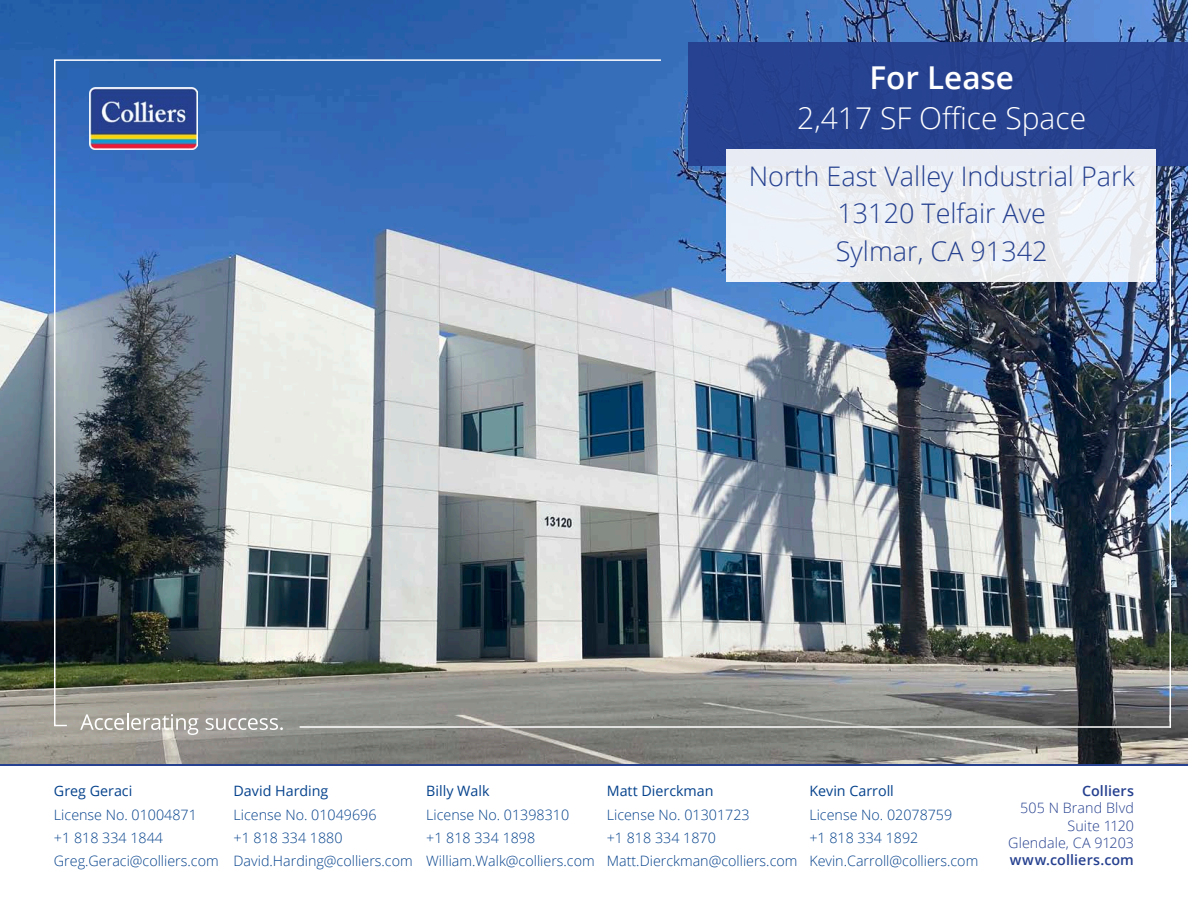
<style>
.page{position:relative;width:1188px;height:918px;background:#fff}
.page>*{position:absolute;margin:0;border:0;box-sizing:border-box;transform-origin:0 0}
.t1{font:600 31.5px "Open Sans";color:#fff}
.t2{font:300 30px "Open Sans";color:#fff}
.t3{font:300 27px "Open Sans";color:#25408f}
.t4{font:300 14.25px "Open Sans";color:#05428c}
.t5{font:14.25px "Open Sans";color:#05428c}
.t6{font:300 14.25px "Open Sans";letter-spacing:.005em;color:#25408f}
.t7{font:600 14.25px "Open Sans";letter-spacing:.01em;color:#25408f}
</style>
<div class="page">
<img style="left:0;top:0;width:1188px;height:764px">
<hr style="left:300px;top:726px;width:871px;height:2px;background:#fff">
<svg style="left:80px;top:713px;width:118px;height:22px;background:#b7b3ac"></svg>
<svg style="left:206px;top:718px;width:77px;height:12px"></svg>
<svg style="left:53px;top:679px;width:15px;height:48px"></svg>
<hr style="left:0;top:764px;width:1188px;height:2px;background:#25408f">
<div style="left:688px;top:42px;width:500px;height:123px;background:#25408f"></div>
<div style="left:726px;top:149px;width:429px;height:133px;background:#ebeef3"></div>
<img style="left:53px;top:59px;width:609px;height:620px">
<hr style="left:1170px;top:178px;width:1px;height:543px;background:#fff">
<p class="t1" style="left:869px;top:56px;width:146px">For Lease</p>
<p class="t2" style="left:797px;top:98px;width:291px">2,417 SF Office Space</p>
<p class="t3" style="left:749px;top:158px;width:388px">North East Valley Industrial Park</p>
<p class="t3" style="left:837px;top:195px;width:210px">13120 Telfair Ave</p>
<p class="t3" style="left:836px;top:233px;width:213px">Sylmar, CA 91342</p>
<p class="t5" style="left:54px;top:781px;width:80px">Greg Geraci</p>
<p class="t4" style="left:54px;top:805px;width:144px">License No. 01004871</p>
<p class="t4" style="left:54px;top:828px;width:111px">+1 818 334 1844</p>
<p class="t4" style="left:54px;top:851px;width:166px">Greg.Geraci@colliers.com</p>
<p class="t5" style="left:234px;top:781px;width:96px">David Harding</p>
<p class="t4" style="left:234px;top:805px;width:144px">License No. 01049696</p>
<p class="t4" style="left:234px;top:828px;width:111px">+1 818 334 1880</p>
<p class="t4" style="left:234px;top:851px;width:181px">David.Harding@colliers.com</p>
<p class="t5" style="left:426px;top:781px;width:65px">Billy Walk</p>
<p class="t4" style="left:426px;top:805px;width:144px">License No. 01398310</p>
<p class="t4" style="left:426px;top:828px;width:111px">+1 818 334 1898</p>
<p class="t4" style="left:426px;top:851px;width:170px">William.Walk@colliers.com</p>
<p class="t5" style="left:607px;top:781px;width:108px">Matt Dierckman</p>
<p class="t4" style="left:607px;top:805px;width:144px">License No. 01301723</p>
<p class="t4" style="left:607px;top:828px;width:111px">+1 818 334 1870</p>
<p class="t4" style="left:607px;top:851px;width:192px">Matt.Dierckman@colliers.com</p>
<p class="t5" style="left:809px;top:781px;width:86px">Kevin Carroll</p>
<p class="t4" style="left:809px;top:805px;width:144px">License No. 02078759</p>
<p class="t4" style="left:809px;top:828px;width:111px">+1 818 334 1892</p>
<p class="t4" style="left:809px;top:851px;width:170px">Kevin.Carroll@colliers.com</p>
<p class="t7" style="left:1082px;top:781px;width:53px">Colliers</p>
<p class="t6" style="left:1020px;top:798px;width:115px">505 N Brand Blvd</p>
<p class="t6" style="left:1068px;top:816px;width:68px">Suite 1120</p>
<p class="t6" style="left:1008px;top:833px;width:127px">Glendale, CA 91203</p>
<p class="t7" style="left:1010px;top:850px;width:126px">www.colliers.com</p>
</div>
